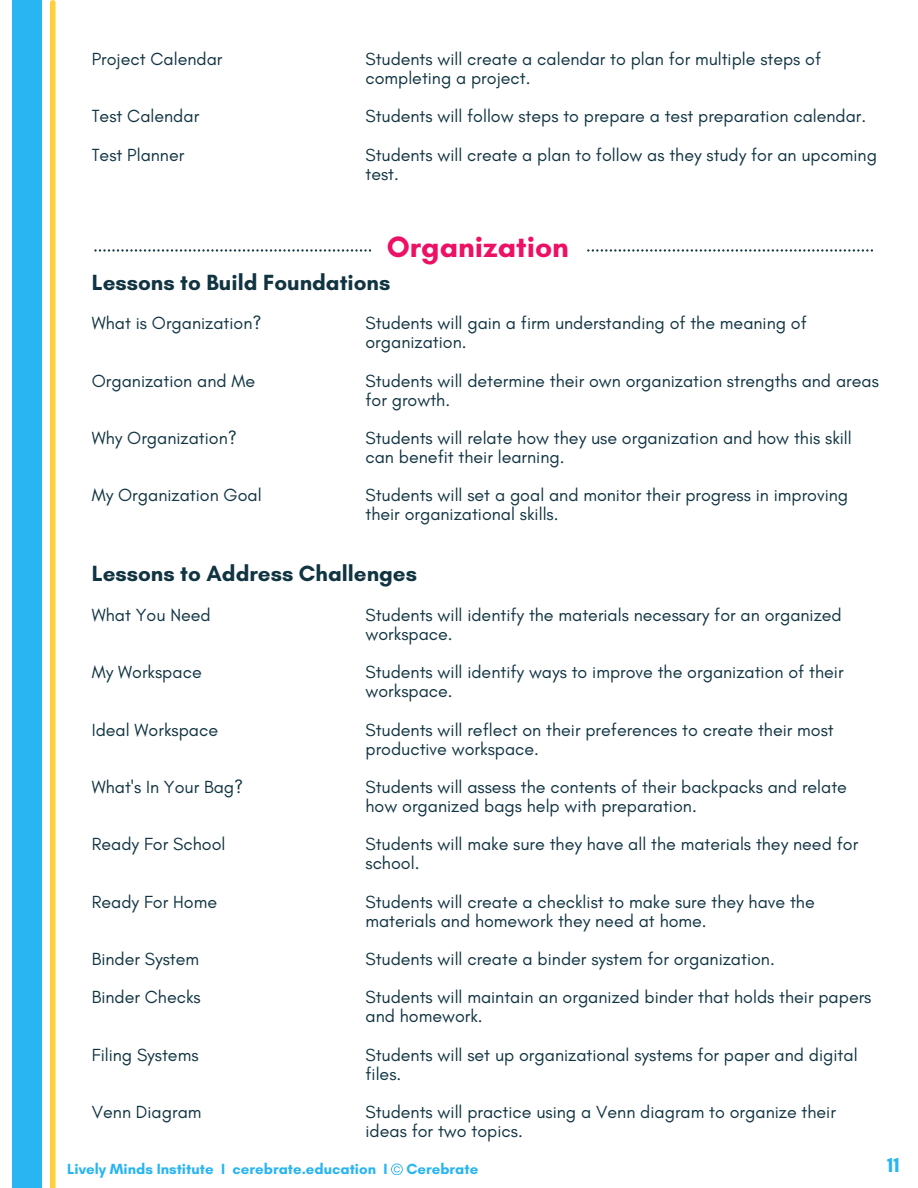
<style>
.page{position:relative;width:918px;height:1188px;background:#fff}
.page>*{position:absolute;margin:0;border:0;box-sizing:border-box;transform-origin:0 0}
.t1{font:700 30px "Glacial Indifference";color:#ec1165}
.t2{font:700 22.35px "Glacial Indifference";color:#113442}
.t3{font:700 21px "Glacial Indifference";color:#28b5f1}
.t4{font:17.85px/19.2px "Glacial Indifference";color:#113442}
.t5{font:700 15px "Glacial Indifference";color:#28b5f1}
</style>
<div class="page">
<div style="left:12px;top:0;width:30px;height:1188px;background:#28b5f1"></div>
<div style="left:50px;top:3px;width:6px;height:1185px;background:#ffce3b"></div>
<svg style="left:391px;top:1163px;width:11px;height:12px"></svg>
<svg style="left:587px;top:249px;width:286px;height:3px"></svg>
<svg style="left:94px;top:249px;width:277px;height:3px"></svg>
<h3 class="t4" style="left:92px;top:49px;width:132px">Project Calendar</h3>
<h3 class="t4" style="left:92px;top:107px;width:109px">Test Calendar</h3>
<h3 class="t4" style="left:92px;top:145px;width:94px">Test Planner</h3>
<h3 class="t4" style="left:365px;top:49px;width:457px">Students will create a calendar to plan for multiple steps of completing a project.</h3>
<p class="t4" style="left:365px;top:107px;width:502px">Students will follow steps to prepare a test preparation calendar.</p>
<h1 class="t4" style="left:365px;top:145px;width:513px">Students will create a plan to follow as they study for an upcoming test.</h1>
<h3 class="t1" style="left:387px;top:229px;width:184px">Organization</h3>
<h3 class="t2" style="left:92px;top:269px;width:300px">Lessons to Build Foundations</h3>
<h3 class="t4" style="left:92px;top:313px;width:171px">What is Organization?</h3>
<p class="t4" style="left:92px;top:371px;width:165px">Organization and Me</p>
<h3 class="t4" style="left:92px;top:428px;width:147px">Why Organization?</h3>
<h3 class="t4" style="left:92px;top:486px;width:171px">My Organization Goal</h3>
<h3 class="t4" style="left:365px;top:313px;width:443px">Students will gain a firm understanding of the meaning of organization.</h3>
<p class="t4" style="left:365px;top:371px;width:515px">Students will determine their own organization strengths and areas for growth.</p>
<h2 class="t4" style="left:365px;top:428px;width:488px">Students will relate how they use organization and how this skill can benefit their learning.</h2>
<h3 class="t4" style="left:365px;top:486px;width:484px">Students will set a goal and monitor their progress in improving their organizational skills.</h3>
<h3 class="t2" style="left:92px;top:560px;width:327px">Lessons to Address Challenges</h3>
<h3 class="t4" style="left:92px;top:605px;width:121px">What You Need</h3>
<h3 class="t4" style="left:365px;top:605px;width:478px">Students will identify the materials necessary for an organized workspace.</h3>
<h3 class="t4" style="left:365px;top:662px;width:480px">Students will identify ways to improve the organization of their workspace.</h3>
<h3 class="t4" style="left:365px;top:720px;width:470px">Students will reflect on their preferences to create their most productive workspace.</h3>
<h3 class="t4" style="left:365px;top:777px;width:483px">Students will assess the contents of their backpacks and relate how organized bags help with preparation.</h3>
<h3 class="t4" style="left:365px;top:834px;width:494px">Students will make sure they have all the materials they need for school.</h3>
<h3 class="t4" style="left:365px;top:892px;width:451px">Students will create a checklist to make sure they have the materials and homework they need at home.</h3>
<h3 class="t4" style="left:365px;top:949px;width:411px">Students will create a binder system for organization.</h3>
<p class="t4" style="left:365px;top:987px;width:508px">Students will maintain an organized binder that holds their papers and homework.</p>
<p class="t4" style="left:365px;top:1045px;width:494px">Students will set up organizational systems for paper and digital files.</p>
<p class="t4" style="left:365px;top:1102px;width:472px">Students will practice using a Venn diagram to organize their ideas for two topics.</p>
<h3 class="t4" style="left:92px;top:662px;width:111px">My Workspace</h3>
<h3 class="t4" style="left:92px;top:720px;width:128px">Ideal Workspace</h3>
<h3 class="t4" style="left:92px;top:777px;width:153px">What's In Your Bag?</h3>
<h3 class="t4" style="left:92px;top:834px;width:135px">Ready For School</h3>
<h3 class="t4" style="left:92px;top:892px;width:127px">Ready For Home</h3>
<h3 class="t4" style="left:92px;top:949px;width:109px">Binder System</h3>
<h3 class="t4" style="left:92px;top:987px;width:111px">Binder Checks</h3>
<h3 class="t4" style="left:92px;top:1045px;width:108px">Filing Systems</h3>
<h3 class="t4" style="left:92px;top:1102px;width:111px">Venn Diagram</h3>
<h2 class="t5" style="left:67px;top:1160px;width:322px">Lively Minds Institute I cerebrate.education I</h2>
<h2 class="t5" style="left:406px;top:1160px;width:73px">Cerebrate</h2>
<h3 class="t3" style="left:887px;top:1152px;width:14px">11</h3>
</div>
